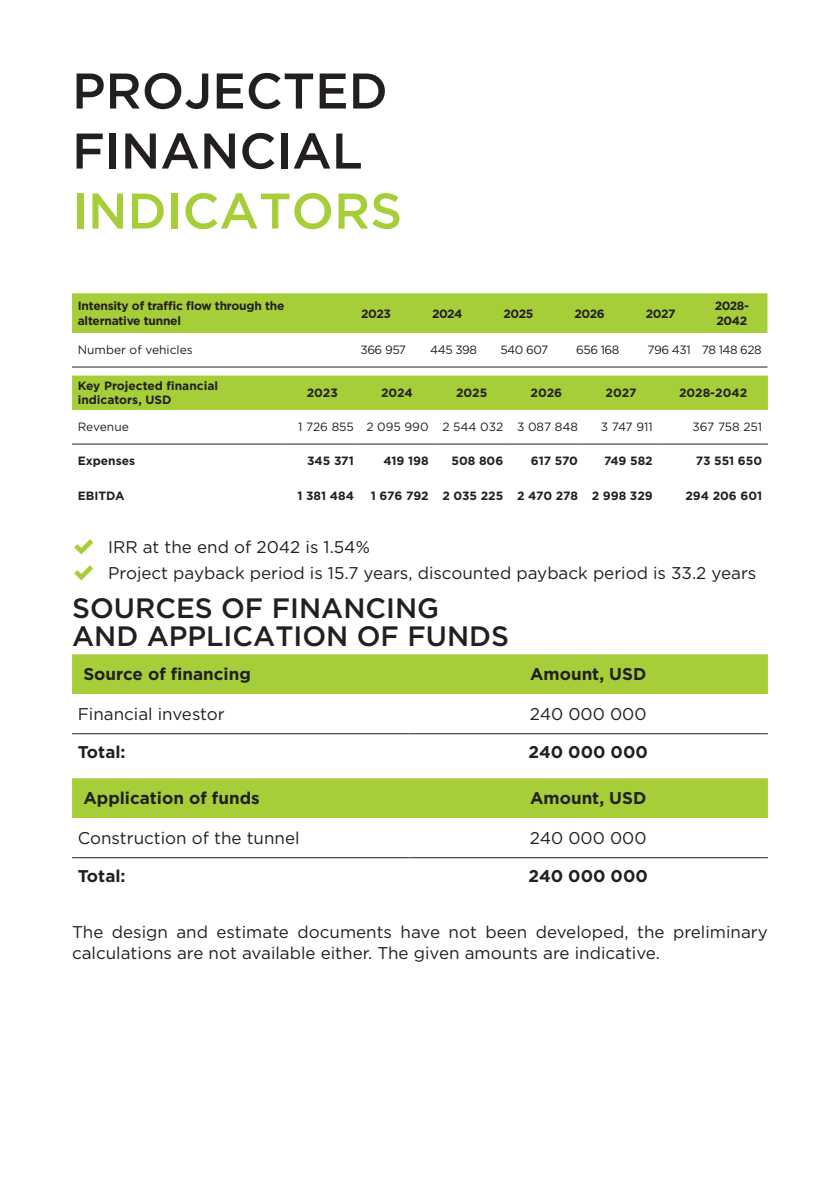
<style>
.page{position:relative;width:840px;height:1191px;background:#fff}
.page>*{position:absolute;margin:0;border:0;box-sizing:border-box;transform-origin:0 0}
.t1{font:500 50px/60px "Gotham Pro";color:#231f20}
.t2{font:500 50px "Gotham Pro";color:#a6ce39}
.t3{font:500 28px/28px "Gotham Pro";color:#231f20}
.t4{font:17px/26px "Gotham Pro";color:#231f20}
.t5{font:700 17px "Gotham Pro";color:#231f20}
.t6{font:700 12px/14.4px "Gotham Pro";letter-spacing:-.01em;color:#231f20}
.t7{font:12px "Gotham Pro";letter-spacing:-.01em;color:#231f20}
.t8{font:12px "Gotham Pro";letter-spacing:-.04em;color:#231f20}
.t9{font:700 12px/14.4px "Gotham Pro";letter-spacing:-.04em;color:#231f20}
</style>
<div class="page">
<div style="left:72px;top:293px;width:695px;height:40px;background:#a6ce39"></div>
<hr style="left:72px;top:366px;width:268px;height:1px;background:#231f20">
<hr style="left:340px;top:366px;width:71px;height:1px;background:#231f20">
<hr style="left:411px;top:366px;width:71px;height:1px;background:#231f20">
<hr style="left:482px;top:366px;width:71px;height:1px;background:#231f20">
<hr style="left:553px;top:366px;width:71px;height:1px;background:#231f20">
<hr style="left:624px;top:366px;width:72px;height:1px;background:#231f20">
<hr style="left:696px;top:366px;width:71px;height:1px;background:#231f20">
<div style="left:72px;top:375px;width:695px;height:35px;background:#a6ce39"></div>
<hr style="left:72px;top:443px;width:213px;height:1px;background:#231f20">
<hr style="left:285px;top:443px;width:74px;height:1px;background:#231f20">
<hr style="left:359px;top:443px;width:75px;height:1px;background:#231f20">
<hr style="left:434px;top:443px;width:74px;height:1px;background:#231f20">
<hr style="left:508px;top:443px;width:75px;height:1px;background:#231f20">
<hr style="left:583px;top:443px;width:75px;height:1px;background:#231f20">
<hr style="left:658px;top:443px;width:109px;height:1px;background:#231f20">
<div style="left:72px;top:654px;width:695px;height:40px;background:#a6ce39"></div>
<hr style="left:72px;top:733px;width:336px;height:1px;background:#231f20">
<hr style="left:408px;top:733px;width:359px;height:1px;background:#231f20">
<div style="left:72px;top:778px;width:695px;height:40px;background:#a6ce39"></div>
<hr style="left:72px;top:857px;width:336px;height:1px;background:#231f20">
<hr style="left:408px;top:857px;width:359px;height:1px;background:#231f20">
<h1 class="t1" style="left:72px;top:60px;width:317px">PROJECTED<br>FINANCIAL</h1>
<h1 class="t2" style="left:72px;top:182px;width:331px">INDICATORS</h1>
<p class="t6" style="left:78px;top:298px;width:208px">Intensity of traffic flow through the alternative tunnel</p>
<p class="t6" style="left:361px;top:306px;width:31px">2023</p>
<p class="t6" style="left:432px;top:306px;width:32px">2024</p>
<p class="t6" style="left:503px;top:306px;width:31px">2025</p>
<p class="t6" style="left:574px;top:306px;width:32px">2026</p>
<p class="t6" style="left:645px;top:306px;width:31px">2027</p>
<p class="t9" style="left:714px;top:298px;width:36px">2028-<br>2042</p>
<p class="t7" style="left:78px;top:343px;width:116px">Number of vehicles</p>
<p class="t7" style="left:360px;top:343px;width:47px">366 957</p>
<p class="t7" style="left:430px;top:343px;width:48px">445 398</p>
<p class="t7" style="left:500px;top:343px;width:49px">540 607</p>
<p class="t7" style="left:576px;top:343px;width:45px">656 168</p>
<p class="t8" style="left:647px;top:343px;width:116px">796 431 78 148 628</p>
<p class="t6" style="left:78px;top:378px;width:142px">Key Projected financial indicators, USD</p>
<p class="t6" style="left:306px;top:385px;width:33px">2023</p>
<p class="t6" style="left:381px;top:385px;width:33px">2024</p>
<p class="t6" style="left:456px;top:385px;width:33px">2025</p>
<p class="t6" style="left:530px;top:385px;width:33px">2026</p>
<p class="t6" style="left:605px;top:385px;width:32px">2027</p>
<p class="t6" style="left:678px;top:385px;width:70px">2028-2042</p>
<p class="t7" style="left:78px;top:420px;width:53px">Revenue</p>
<p class="t7" style="left:298px;top:420px;width:281px">1 726 855 2 095 990 2 544 032 3 087 848</p>
<p class="t7" style="left:600px;top:420px;width:53px">3 747 911</p>
<p class="t7" style="left:692px;top:420px;width:71px">367 758 251</p>
<p class="t6" style="left:78px;top:454px;width:59px">Expenses</p>
<p class="t6" style="left:307px;top:454px;width:48px">345 371</p>
<p class="t6" style="left:383px;top:454px;width:47px">419 198</p>
<p class="t6" style="left:451px;top:454px;width:53px">508 806</p>
<p class="t6" style="left:530px;top:454px;width:49px">617 570</p>
<p class="t6" style="left:603px;top:454px;width:50px">749 582</p>
<p class="t6" style="left:695px;top:454px;width:68px">73 551 650</p>
<p class="t6" style="left:78px;top:488px;width:48px">EBITDA</p>
<p class="t6" style="left:297px;top:488px;width:58px">1 381 484</p>
<p class="t6" style="left:370px;top:488px;width:283px">1 676 792 2 035 225 2 470 278 2 998 329</p>
<p class="t6" style="left:685px;top:488px;width:78px">294 206 601</p>
<p class="t4" style="left:108px;top:534px;width:649px">IRR at the end of 2042 is 1.54%<br>Project payback period is 15.7 years, discounted payback period is 33.2 years</p>
<h2 class="t3" style="left:72px;top:594px;width:438px">SOURCES OF FINANCING<br>AND APPLICATION OF FUNDS</h2>
<p class="t5" style="left:83px;top:664px;width:169px">Source of financing</p>
<p class="t5" style="left:530px;top:664px;width:118px">Amount, USD</p>
<p class="t4" style="left:78px;top:701px;width:148px">Financial investor</p>
<p class="t4" style="left:529px;top:701px;width:118px">240 000 000</p>
<p class="t5" style="left:78px;top:742px;width:49px">Total:</p>
<p class="t5" style="left:528px;top:742px;width:121px">240 000 000</p>
<p class="t5" style="left:83px;top:788px;width:178px">Application of funds</p>
<p class="t5" style="left:530px;top:788px;width:118px">Amount, USD</p>
<p class="t4" style="left:78px;top:825px;width:223px">Construction of the tunnel</p>
<p class="t4" style="left:529px;top:825px;width:118px">240 000 000</p>
<p class="t5" style="left:78px;top:866px;width:49px">Total:</p>
<p class="t5" style="left:528px;top:866px;width:121px">240 000 000</p>
<p class="t4" style="left:72px;top:922px;width:697px;line-height:20.4px">The design and estimate documents have not been developed, the preliminary calculations are not available either. The given amounts are indicative.</p>
</div>
